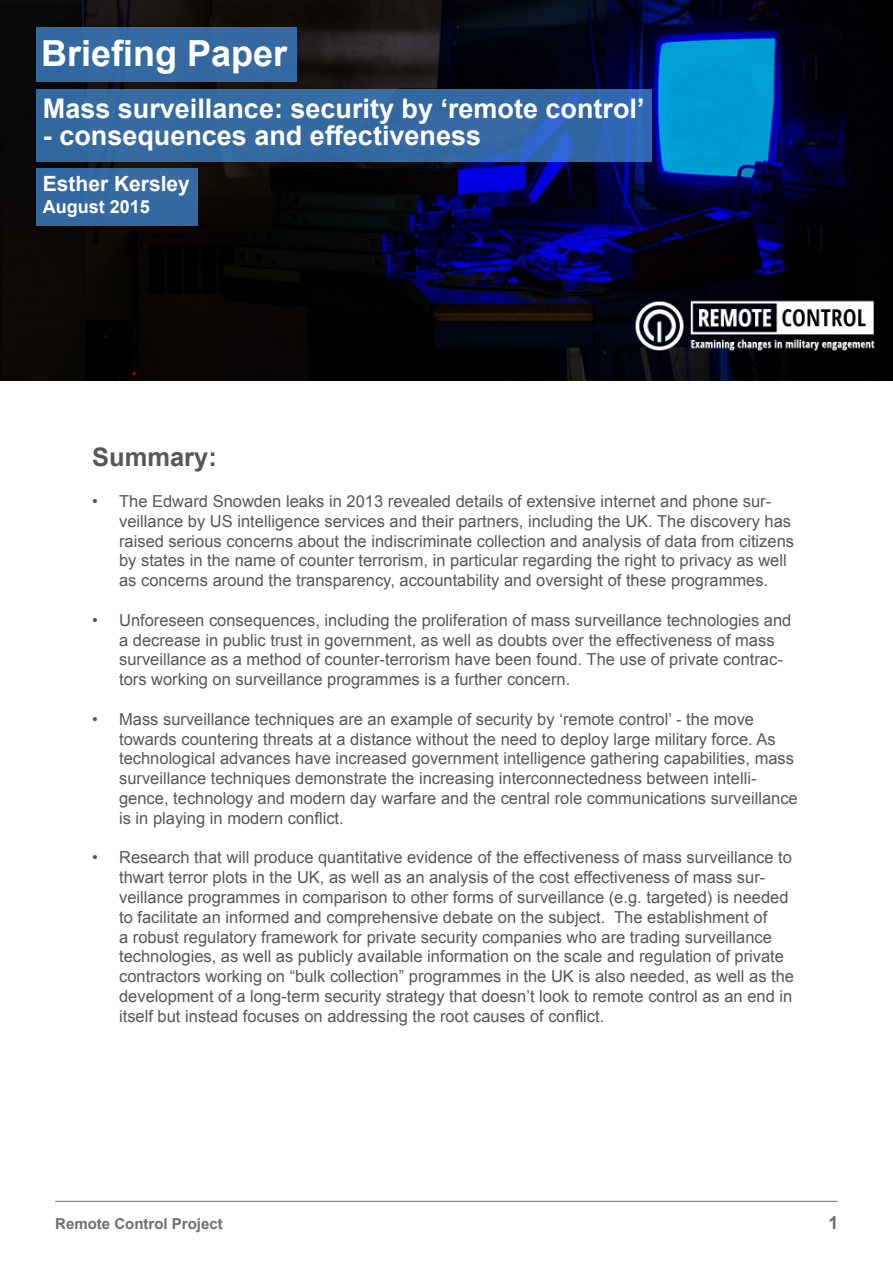
<style>
.page{position:relative;width:893px;height:1263px;background:#fff}
.page>*{position:absolute;margin:0;border:0;box-sizing:border-box;transform-origin:0 0}
.t1{font:700 36px "Arial";color:#fff}
.t2{font:700 27px "Arial";color:#fff}
.t3{font:700 25.5px "Arial";color:#575756}
.t4{font:700 21px "Arial";color:#fff}
.t5{font:700 18px "Arial";color:#fff}
.t6{font:700 18px "Arial";color:#706f6f}
.t7{font:16.5px/19.8px "Arial";color:#575756}
.t8{font:700 15px "Arial";color:#706f6f}
</style>
<div class="page">
<hr style="left:55px;top:1201px;width:783px;height:1px;background:#706f6f">
<img style="left:0;top:0;width:893px;height:381px">
<svg style="left:36px;top:89px;width:616px;height:72px;fill:#3469a2"></svg>
<div style="left:36px;top:28px;width:261px;height:54px;background:#356aa2"></div>
<div style="left:36px;top:168px;width:162px;height:58px;background:#3469a0"></div>
<img style="left:632px;top:296px;width:249px;height:58px">
<h1 class="t1" style="left:41px;top:28px;width:248px">Briefing Paper</h1>
<h2 class="t2" style="left:43px;top:90px;width:603px">Mass surveillance: security by ‘remote control’</h2>
<h2 class="t2" style="left:43px;top:117px;width:440px">- consequences and effectiveness</h2>
<p class="t4" style="left:43px;top:169px;width:149px">Esther Kersley</p>
<p class="t5" style="left:43px;top:194px;width:109px">August 2015</p>
<h3 class="t3" style="left:92px;top:439px;width:126px">Summary:</h3>
<p class="t7" style="left:119px;top:491px;width:676px;text-indent:-27px">• The Edward Snowden leaks in 2013 revealed details of extensive internet and phone sur&shy;veillance by US intelligence services and their partners, including the UK. The discovery has raised serious concerns about the indiscriminate collection and analysis of data from citizens by states in the name of counter terrorism, in particular regarding the right to privacy as well as concerns around the transparency, accountability and oversight of these programmes.</p>
<p class="t7" style="left:119px;top:610px;width:674px;text-indent:-27px">• Unforeseen consequences, including the proliferation of mass surveillance technologies and a decrease in public trust in government, as well as doubts over the effectiveness of mass surveillance as a method of counter-terrorism have been found. The use of private contrac&shy;tors working on surveillance programmes is a further concern.</p>
<p class="t7" style="left:119px;top:709px;width:680px;text-indent:-27px">• Mass surveillance techniques are an example of security by ‘remote control’ - the move towards countering threats at a distance without the need to deploy large military force. As technological advances have increased government intelligence gathering capabilities, mass surveillance techniques demonstrate the increasing interconnectedness between intelli&shy;gence, technology and modern day warfare and the central role communications surveillance is in playing in modern conflict.</p>
<p class="t7" style="left:119px;top:848px;width:676px;text-indent:-27px">• Research that will produce quantitative evidence of the effectiveness of mass surveillance to thwart terror plots in the UK, as well as an analysis of the cost effectiveness of mass sur&shy;veillance programmes in comparison to other forms of surveillance (e.g. targeted) is needed to facilitate an informed and comprehensive debate on the subject. The establishment of<br>a robust regulatory framework for private security companies who are trading surveillance technologies, as well as publicly available information on the scale and regulation of private contractors working on “bulk collection” programmes in the UK is also needed, as well as the development of a long-term security strategy that doesn’t look to remote control as an end in itself but instead focuses on addressing the root causes of conflict.</p>
<p class="t8" style="left:55px;top:1213px;width:169px">Remote Control Project</p>
<p class="t6" style="left:828px;top:1210px;width:12px">1</p>
</div>
